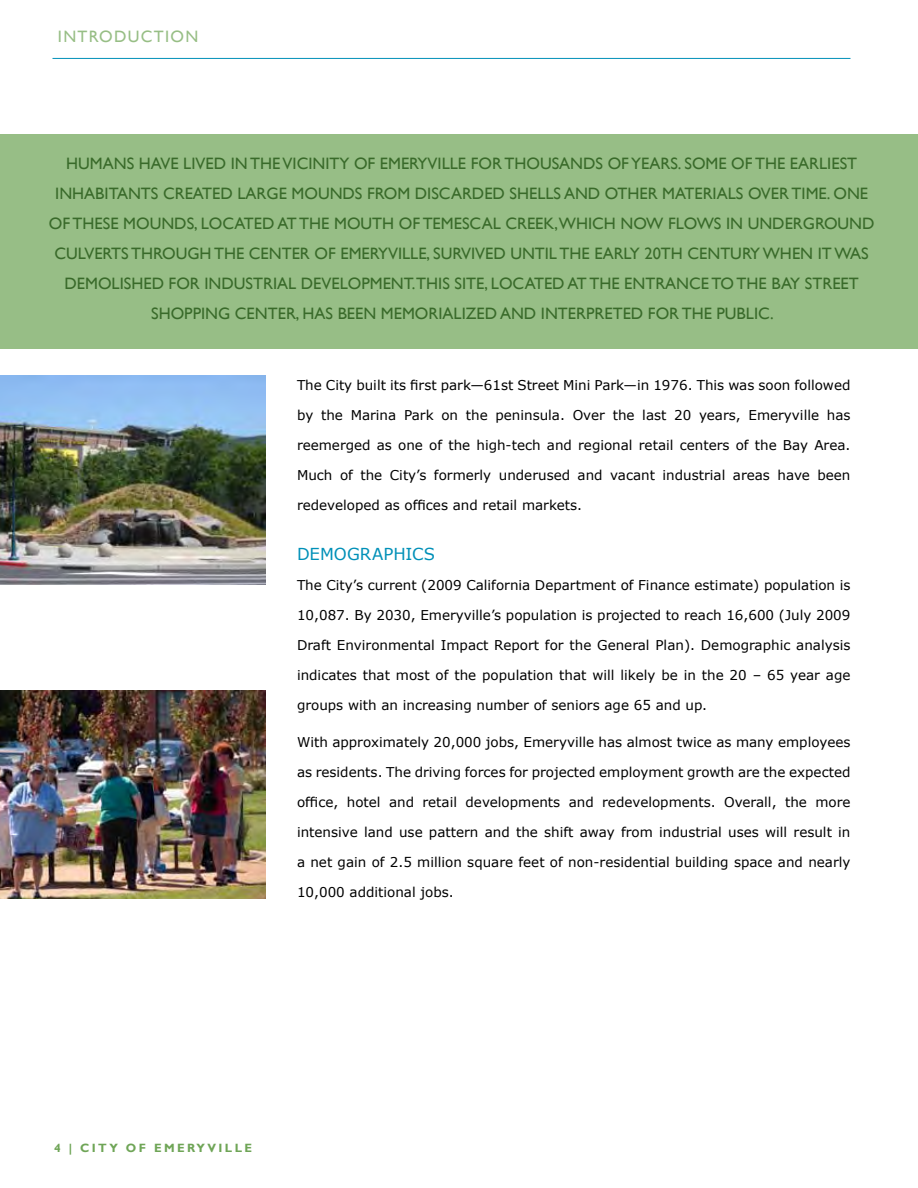
<style>
.page{position:relative;width:918px;height:1188px;background:#fff}
.page>*{position:absolute;margin:0;border:0;box-sizing:border-box;transform-origin:0 0}
.t1{font:16.5px "Gill Sans";color:#396a2a}
.t2{font:16.5px "Verdana";color:#0090b8}
.t3{font:16.5px "Gill Sans";letter-spacing:.08em;color:#97be85}
.t4{font:13.5px "Verdana";color:#000}
.t5{font:700 12px "Gill Sans";letter-spacing:.2em;color:#6fa557}
</style>
<div class="page">
<div style="left:0;top:134px;width:918px;height:215px;background:#97be86"></div>
<img style="left:0;top:690px;width:266px;height:209px">
<img style="left:0;top:375px;width:266px;height:209px">
<hr style="left:52px;top:58px;width:798px;height:1px;background:#0090b8">
<p class="t3" style="left:58px;top:27px;width:10px">INTR</p>
<p class="t3" style="left:99px;top:27px;width:19px">ODUCT</p>
<p class="t3" style="left:165px;top:27px;width:30px">ION</p>
<p class="t1" style="left:66px;top:154px;width:24px">HUMANS</p>
<p class="t1" style="left:139px;top:154px;width:12px">HAV</p>
<p class="t1" style="left:170px;top:154px;width:381px">E LIVED IN TH E VICINITY OF EMERYVILLE FOR THOUSANDS</p>
<p class="t1" style="left:608px;top:154px;width:242px">OF YEARS. SOME OF TH E EARLIEST</p>
<p class="t1" style="left:55px;top:184px;width:17px">INHAB</p>
<p class="t1" style="left:105px;top:184px;width:15px">ITANTS</p>
<p class="t1" style="left:163px;top:184px;width:86px">CREATEDLARG</p>
<p class="t1" style="left:279px;top:184px;width:52px">E MOUNDS</p>
<p class="t1" style="left:367px;top:184px;width:76px">FROM DISCARD</p>
<p class="t1" style="left:484px;top:184px;width:93px">EDSHELLS AND</p>
<p class="t1" style="left:605px;top:184px;width:69px">OTHER MAT</p>
<p class="t1" style="left:694px;top:184px;width:33px">ERIALS</p>
<p class="t1" style="left:748px;top:184px;width:122px">OVER TIME. ON E</p>
<p class="t1" style="left:49px;top:214px;width:113px">OF TH ESE MOUNDS</p>
<p class="t1" style="left:194px;top:214px;width:40px">, LOCAT</p>
<p class="t1" style="left:254px;top:214px;width:119px">ED AT THE MOUTH</p>
<p class="t1" style="left:399px;top:214px;width:74px">OF TEMESCAL</p>
<p class="t1" style="left:505px;top:214px;width:256px">CREEK,WH ICH NOW FLOWS IN UND</p>
<p class="t1" style="left:785px;top:214px;width:20px">ERGR</p>
<p class="t1" style="left:824px;top:214px;width:27px">OUND</p>
<p class="t1" style="left:55px;top:244px;width:9px">CULV</p>
<p class="t1" style="left:94px;top:244px;width:94px">ERTS THROUGH</p>
<p class="t1" style="left:214px;top:244px;width:230px">TH E CENTER OF EM ERYVILLE, SURV</p>
<p class="t1" style="left:471px;top:244px;width:52px">IVED UNT</p>
<p class="t1" style="left:545px;top:244px;width:69px">IL THE EARLY</p>
<p class="t1" style="left:644px;top:244px;width:75px">20TH CENTURY</p>
<p class="t1" style="left:763px;top:244px;width:79px">WHEN IT WAS</p>
<p class="t1" style="left:65px;top:274px;width:156px">DEMOLISH ED FOR INDUSTR</p>
<p class="t1" style="left:273px;top:274px;width:251px">IAL DEVELOPM ENT.TH IS SITE, LOCAT</p>
<p class="t1" style="left:544px;top:274px;width:101px">EDAT THE ENTRANC</p>
<p class="t1" style="left:701px;top:274px;width:155px">E TO TH E BAY STREET</p>
<p class="t1" style="left:151px;top:304px;width:162px">SHOPPING CENTER, HAS</p>
<p class="t1" style="left:338px;top:304px;width:176px">BEEN MEMORIALIZED AND</p>
<p class="t1" style="left:541px;top:304px;width:186px">INTERPRETED FOR TH E PUBL</p>
<p class="t1" style="left:754px;top:304px;width:21px">IC.</p>
<p class="t4" style="left:297px;top:376px;width:555px">The City built its first park—61st Street M ini Park—in 1976. This was soon followed</p>
<p class="t4" style="left:297px;top:406px;width:555px">by the Marina Park on the peninsula. Over the last 20 years, Emeryville has</p>
<p class="t4" style="left:297px;top:436px;width:555px">reemerged as one of the high-tech and regional retail centers of the Bay Area.</p>
<p class="t4" style="left:297px;top:466px;width:555px">M uch of the City’s formerly underused and vacant industrial areas have been</p>
<p class="t4" style="left:297px;top:496px;width:287px">redeveloped as offices and retail markets.</p>
<p class="t2" style="left:297px;top:543px;width:49px">Demographics</p>
<p class="t4" style="left:297px;top:576px;width:555px">The City’s current (2009 California Department of Finance estimate) population is</p>
<p class="t4" style="left:297px;top:606px;width:555px">10,087. By 2030, Emeryville’s population is projected to reach 16,600 (July 2009</p>
<p class="t4" style="left:297px;top:636px;width:555px">Draft Environmental Impact Report for the General Plan). Demographic analysis</p>
<p class="t4" style="left:297px;top:666px;width:555px">indicates that most of the population that will likely be in the 20 – 65 year age</p>
<p class="t4" style="left:297px;top:696px;width:412px">groups with an increasing number of seniors age 65 and up.</p>
<p class="t4" style="left:297px;top:733px;width:555px">With approximately 20,000 jobs, Emeryville has almost twice as many employees</p>
<p class="t4" style="left:297px;top:763px;width:555px">as residents. The driving forces for projected employment growth are the expected</p>
<p class="t4" style="left:297px;top:793px;width:555px">office, hotel and retail developments and redevelopments. Overall, the more</p>
<p class="t4" style="left:297px;top:823px;width:555px">intensive land use pattern and the shift away from industrial uses will result in</p>
<p class="t4" style="left:297px;top:853px;width:555px">a net gain of 2.5 million square feet of non-residential building space and nearly</p>
<p class="t4" style="left:297px;top:883px;width:158px">10,000 additional jobs.</p>
<p class="t5" style="left:54px;top:1141px;width:200px">4 | CITY OF EMERYVILLE</p>
</div>
